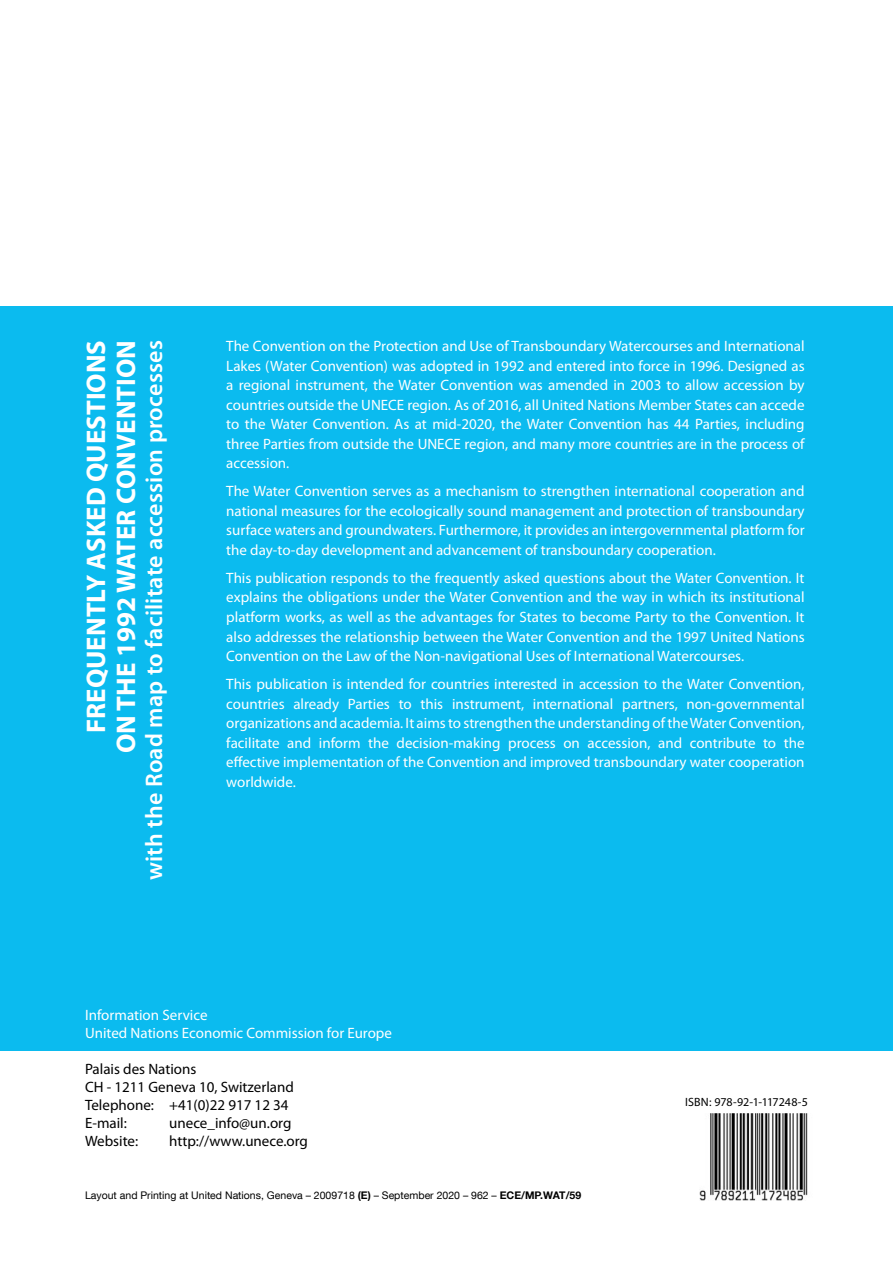
<style>
.page{position:relative;width:893px;height:1263px;background:#fff}
.page>*{position:absolute;margin:0;border:0;box-sizing:border-box;transform-origin:0 0}
.t1{font:700 27px/30px "Myriad Pro";color:#fff;text-align:right}
.t2{font:600 24px "Myriad Pro";letter-spacing:.01em;color:#fff}
.t3{font:15px/19.5px "Myriad Pro";color:#fff;text-align:justify}
.t4{font:15px/18px "Myriad Pro";color:#000}
.t5{font:12px "Myriad Pro";color:#000}
.t6{font:10.5px "Helvetica Neue LT Com";color:#000}
.s1{font-weight:700}
</style>
<div class="page">
<div style="left:0;top:306px;width:893px;height:744px;background:#0bbbef"></div>
<img style="left:699px;top:1114px;width:109px;height:86px">
<h1 class="t1" style="left:80px;top:753px;width:414px;rotate:-90deg">FREQUENTLY ASKED QUESTIONS<br>ON THE 1992 WATER CONVENTION</h1>
<h2 class="t2" style="left:139px;top:880px;width:541px;rotate:-90deg">with the Road map to facilitate accession processes</h2>
<p class="t3" style="left:226px;top:336px;width:580px">The Convention on the Protection and Use of Transboundary Watercourses and International Lakes (Water Convention) was adopted in 1992 and entered into force in 1996. Designed as a regional instrument, the Water Convention was amended in 2003 to allow accession by countries outside the UNECE region. As of 2016, all United Nations Member States can accede to the Water Convention. As at mid-2020, the Water Convention has 44 Parties, including three Parties from outside the UNECE region, and many more countries are in the process of accession.</p>
<p class="t3" style="left:226px;top:481px;width:580px">The Water Convention serves as a mechanism to strengthen international cooperation and national measures for the ecologically sound management and protection of transboundary surface waters and groundwaters. Furthermore, it provides an intergovernmental platform for the day-to-day development and advancement of transboundary cooperation.</p>
<p class="t3" style="left:226px;top:568px;width:580px">This publication responds to the frequently asked questions about the Water Convention. It explains the obligations under the Water Convention and the way in which its institutional platform works, as well as the advantages for States to become Party to the Convention. It also addresses the relationship between the Water Convention and the 1997 United Nations Convention on the Law of the Non-navigational Uses of International Watercourses.</p>
<p class="t3" style="left:226px;top:674px;width:580px">This publication is intended for countries interested in accession to the Water Convention, countries already Parties to this instrument, international partners, non-governmental organizations and academia. It aims to strengthen the understanding of the Water Convention, facilitate and inform the decision-making process on accession, and contribute to the effective implementation of the Convention and improved transboundary water cooperation worldwide.</p>
<p class="t3" style="left:85px;top:1006px;width:308px;line-height:18px">Information Service<br>United Nations Economic Commission for Europe</p>
<p class="t4" style="left:85px;top:1060px;width:210px">Palais des Nations<br>CH - 1211 Geneva 10, Switzerland<br>Telephone: +41(0)22 917 12 34<br>E-mail:</p>
<p class="t4" style="left:169px;top:1114px;width:124px">unece_info@un.org</p>
<p class="t4" style="left:85px;top:1132px;width:55px">Website:</p>
<p class="t4" style="left:169px;top:1132px;width:140px">http://www.unece.org</p>
<p class="t6" style="left:85px;top:1189px;width:498px">Layout and Printing at United Nations, Geneva – 2009718 <span class="s1">(E)</span> – September 2020 – 962 – <span class="s1">ECE/MP.WAT/59</span></p>
<p class="t5" style="left:685px;top:1094px;width:124px">ISBN: 978-92-1-117248-5</p>
</div>
